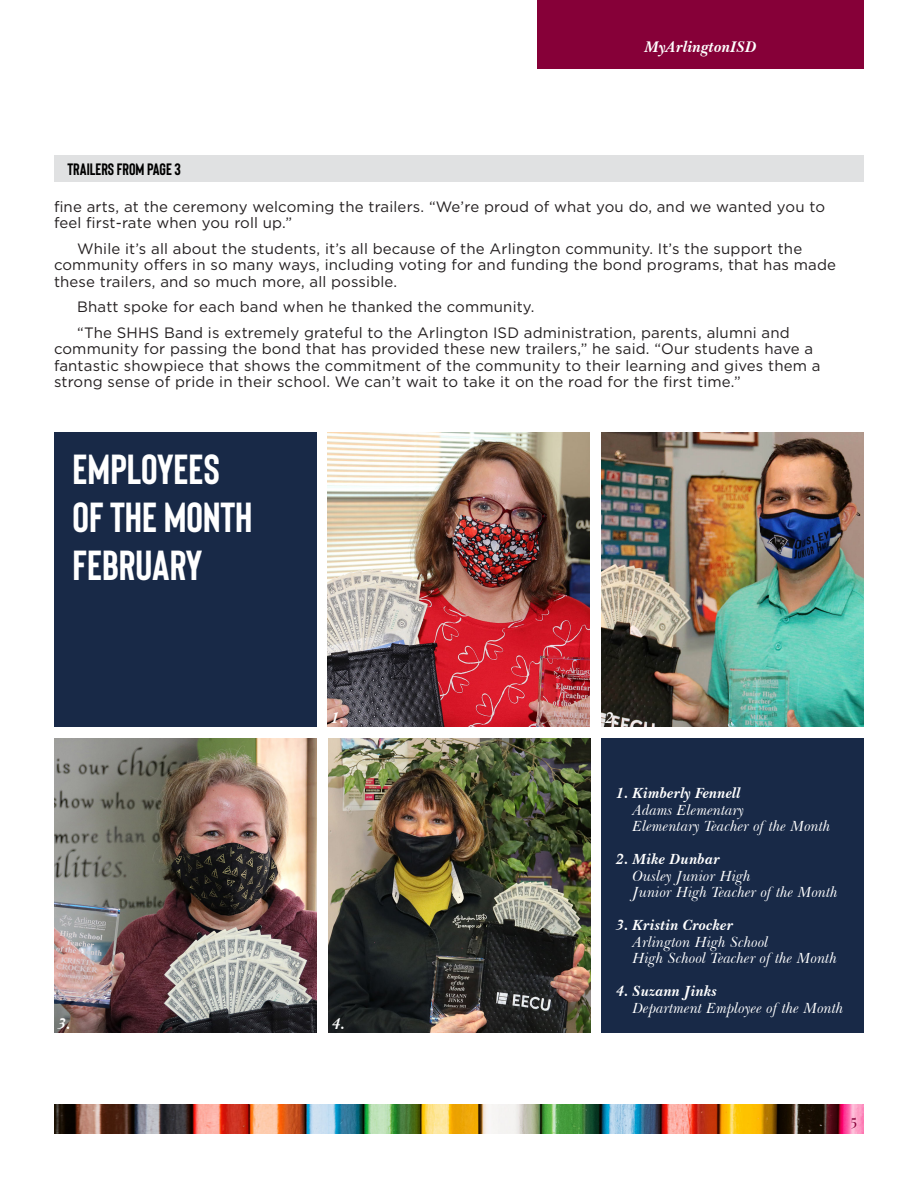
<style>
.page{position:relative;width:918px;height:1188px;background:#fff}
.page>*{position:absolute;margin:0;border:0;box-sizing:border-box;transform-origin:0 0}
.t1{font:700 42px "Bison";color:#fff}
.t2{font:700 16.5px "Bison";color:#000}
.t3{font:italic 700 15.75px "Baskerville BT";color:#fff}
.t4{font:15px/16.5px "Gotham";letter-spacing:.01em;color:#231f20}
.t5{font:italic 15px "Baskerville BT";color:#fff}
.t6{font:italic 700 15px "Baskerville BT";color:#fff}
.t7{font:15px "Playfair Display";color:#860038}
</style>
<div class="page">
<img style="left:54px;top:1105px;width:810px;height:29px">
<div style="left:537px;top:0;width:327px;height:69px;background:#860038"></div>
<div style="left:54px;top:432px;width:263px;height:294px;background:#182947"></div>
<div style="left:601px;top:738px;width:263px;height:294px;background:#182947"></div>
<img style="left:54px;top:738px;width:262px;height:294px">
<img style="left:328px;top:738px;width:263px;height:294px">
<img style="left:327px;top:432px;width:263px;height:294px">
<img style="left:602px;top:432px;width:262px;height:294px">
<div style="left:54px;top:156px;width:810px;height:26px;background:#e0e1e2"></div>
<p class="t3" style="left:644px;top:37px;width:114px">MyArlingtonISD</p>
<p class="t2" style="left:67px;top:159px;width:115px">TRAILERS FROM PAGE 3</p>
<p class="t4" style="left:54px;top:198px;width:773px">fine arts, at the ceremony welcoming the trailers. “We’re proud of what you do, and we wanted you to feel first-rate when you roll up.”</p>
<p class="t4" style="left:54px;top:240px;width:784px;text-indent:23px">While it’s all about the students, it’s all because of the Arlington community. It’s the support the community offers in so many ways, including voting for and funding the bond programs, that has made these trailers, and so much more, all possible.</p>
<p class="t4" style="left:77px;top:298px;width:459px">Bhatt spoke for each band when he thanked the community.</p>
<p class="t4" style="left:54px;top:324px;width:768px;text-indent:23px">“The SHHS Band is extremely grateful to the Arlington ISD administration, parents, alumni and community for passing the bond that has provided these new trailers,” he said. “Our students have a fantastic showpiece that shows the commitment of the community to their learning and gives them a strong sense of pride in their school. We can’t wait to take it on the road for the first time.”</p>
<p class="t1" style="left:73px;top:443px;width:149px">EMPLOYEES</p>
<p class="t1" style="left:73px;top:491px;width:182px">OF THE MONTH</p>
<p class="t1" style="left:73px;top:539px;width:131px">FEBRUARY</p>
<p class="t3" style="left:331px;top:708px;width:14px">1.</p>
<p class="t3" style="left:605px;top:708px;width:14px">2.</p>
<p class="t3" style="left:58px;top:1014px;width:14px">3.</p>
<p class="t3" style="left:332px;top:1014px;width:14px">4.</p>
<p class="t6" style="left:616px;top:784px;width:126px">1. Kimberly Fennell</p>
<p class="t5" style="left:633px;top:800px;width:113px">Adams Elementary</p>
<p class="t5" style="left:633px;top:817px;width:200px">Elementary Teacher of the Month</p>
<p class="t6" style="left:616px;top:850px;width:105px">2. Mike Dunbar</p>
<p class="t5" style="left:633px;top:866px;width:120px">Ousley Junior High</p>
<p class="t5" style="left:633px;top:883px;width:207px">Junior High Teacher of the Month</p>
<p class="t6" style="left:616px;top:916px;width:119px">3. Kristin Crocker</p>
<p class="t5" style="left:633px;top:932px;width:138px">Arlington High School</p>
<p class="t5" style="left:633px;top:949px;width:206px">High School Teacher of the Month</p>
<p class="t6" style="left:616px;top:982px;width:103px">4. Suzann Jinks</p>
<p class="t5" style="left:633px;top:998px;width:213px">Department Employee of the Month</p>
<p class="t7" style="left:851px;top:1111px;width:8px">5</p>
</div>
